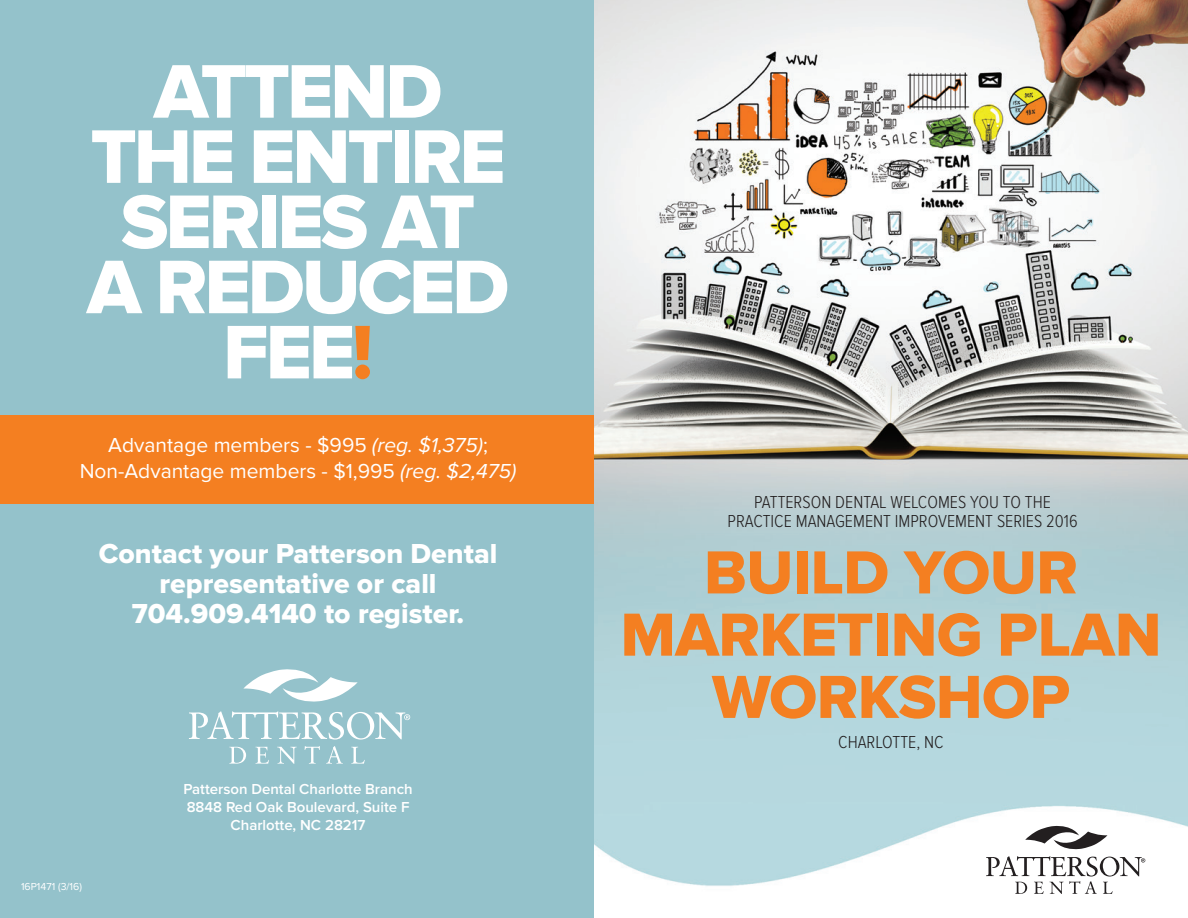
<style>
.page{position:relative;width:1188px;height:918px;background:#fff}
.page>*{position:absolute;margin:0;border:0;box-sizing:border-box;transform-origin:0 0}
.t1{font:78.75px/65.2px "Proxima Nova Extrabld";letter-spacing:-.04em;color:#fff;text-align:center}
.t2{font:63px/62.2px "Proxima Nova Extrabld";letter-spacing:-.01em;color:#f47f21;text-align:center}
.t3{font:28.5px/30px "Proxima Nova Extrabld";color:#fff;text-align:center}
.t4{font:21px/25.5px "Proxima Nova";color:#fff;text-align:center}
.t5{font:300 18px/19.5px "Proxima Nova Cond";color:#231f20;text-align:center}
.t6{font:600 15px/18px "Proxima Nova";color:#fff;text-align:center}
.t7{font:10.5px "Proxima Nova";color:#fff}
.s1{color:#f47f21}
.s2{font-style:italic}
</style>
<div class="page">
<img style="left:594px;top:0;width:594px;height:886px">
<div style="left:0;top:0;width:594px;height:918px;background:#94c2cb"></div>
<svg style="left:986px;top:826px;width:159px;height:68px"></svg>
<div style="left:0;top:416px;width:594px;height:88px;background:#f47f21"></div>
<svg style="left:243px;top:669px;width:115px;height:33px"></svg>
<svg style="left:229px;top:747px;width:17px;height:17px"></svg>
<svg style="left:256px;top:747px;width:13px;height:17px"></svg>
<svg style="left:277px;top:747px;width:20px;height:17px"></svg>
<svg style="left:305px;top:746px;width:15px;height:18px"></svg>
<svg style="left:326px;top:746px;width:17px;height:18px"></svg>
<svg style="left:351px;top:747px;width:14px;height:17px"></svg>
<svg style="left:189px;top:711px;width:221px;height:29px"></svg>
<h1 class="t1" style="left:87px;top:61px;width:424px">ATTEND<br>THE ENTIRE<br>SERIES AT<br>A REDUCED<br>FEE<span class="s1">!</span></h1>
<p class="t4" style="left:80px;top:433px;width:438px">Advantage members - $995 <span class="s2">(reg. $1,375)</span>;<br>Non-Advantage members - $1,995 <span class="s2">(reg. $2,475)</span></p>
<h3 class="t3" style="left:99px;top:540px;width:400px">Contact your Patterson Dental representative or call<br>704.909.4140 to register.</h3>
<p class="t7" style="left:21px;top:880px;width:62px">16P1471 (3/16)</p>
<p class="t6" style="left:183px;top:781px;width:231px">Patterson Dental Charlotte Branch<br>8848 Red Oak Boulevard, Suite F<br>Charlotte, NC 28217</p>
<p class="t5" style="left:728px;top:492px;width:352px">PATTERSON DENTAL WELCOMES YOU TO THE<br>PRACTICE MANAGEMENT IMPROVEMENT SERIES 2016</p>
<h2 class="t2" style="left:621px;top:543px;width:542px">BUILD YOUR<br>MARKETING PLAN<br>WORKSHOP</h2>
<p class="t5" style="left:838px;top:733px;width:107px">CHARLOTTE, NC</p>
</div>
